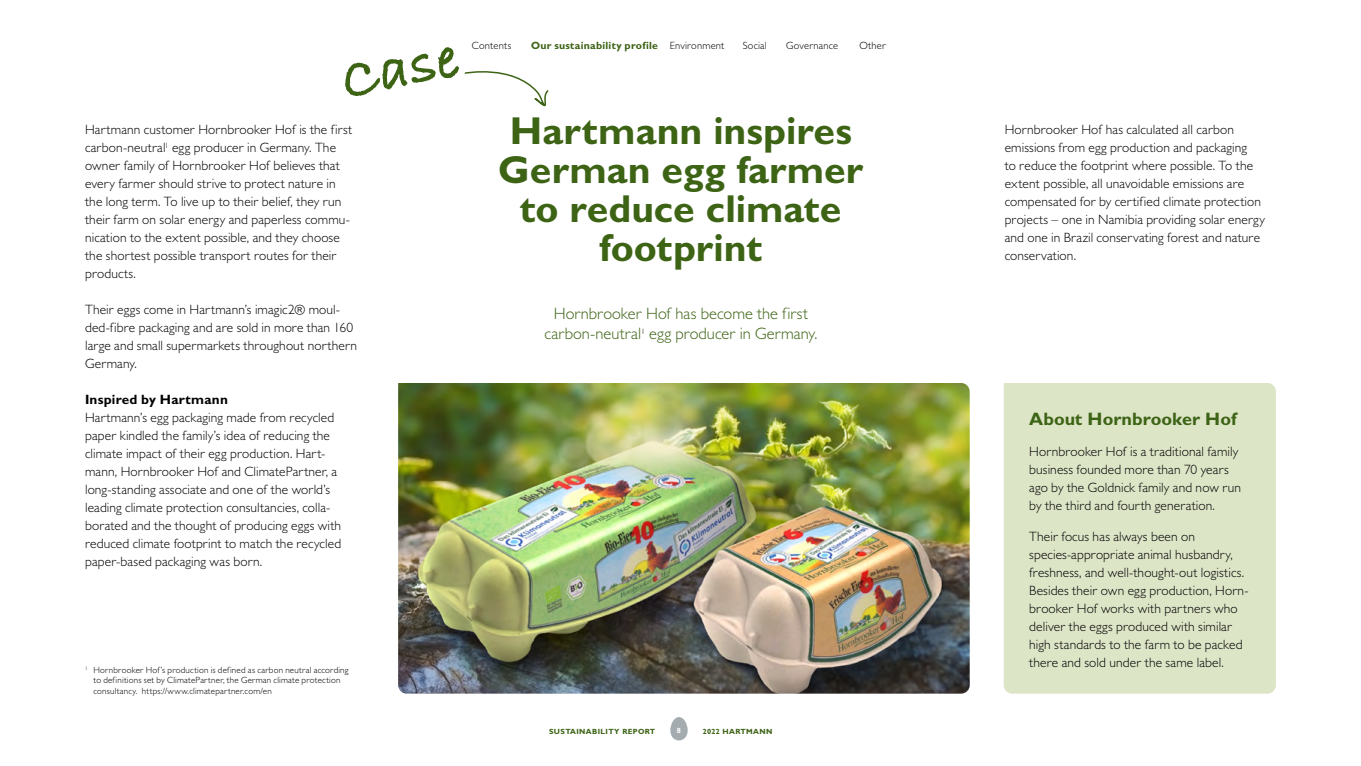
<style>
.page{position:relative;width:1361px;height:766px;background:#fff}
.page>*{position:absolute;margin:0;border:0;box-sizing:border-box;transform-origin:0 0}
.t1{font:700 60px "Bradley Hand ITC Std";color:#3d6315}
.t2{font:700 39px/39px "Gill Sans MT Std";color:#3d6315;text-align:center}
.t3{font:700 18px "Gill Sans MT Std";color:#3d6315}
.t4{font:300 16.5px/19.5px "Gill Sans MT Std";letter-spacing:.005em;color:#3d6315;text-align:center}
.t5{font:300 13.5px/18px "Gill Sans MT Std";letter-spacing:.01em;color:#000}
.t6{font:700 13.5px "Gill Sans MT Std";letter-spacing:.015em;color:#000}
.t7{font:700 10.5px "Gill Sans MT Std";letter-spacing:.025em;color:#3d6315}
.t8{font:300 10.5px "Gill Sans MT Std";letter-spacing:.02em;color:#000}
.t9{font:300 9px/10.5px "Gill Sans MT Std";letter-spacing:.025em;color:#000}
.t10{font:700 7.5px "Gill Sans MT Std";letter-spacing:.05em;color:#3d6315}
.t11{font:700 7.5px "Gill Sans MT Std";color:#fff}
.s1{font-weight:300;color:#000}
</style>
<div class="page">
<svg style="left:464px;top:71px;width:85px;height:36px"></svg>
<img style="left:398px;top:383px;width:571px;height:310px">
<svg style="left:1003px;top:383px;width:273px;height:310px;background:#dee6ca"></svg>
<svg style="left:670px;top:717px;width:17px;height:23px"></svg>
<h1 class="t1" style="left:334px;top:49px;width:120px;rotate:-13deg">Case</h1>
<p class="t5" style="left:85px;top:120px;width:269px">Hartmann customer Hornbrooker Hof is the first carbon-neutral<sup>1</sup> egg producer in Germany. The owner family of Hornbrooker Hof believes that every farmer should strive to protect nature in the long term. To live up to their belief, they run their farm on solar energy and paperless commu&shy;nication to the extent possible, and they choose the shortest possible transport routes for their products.</p>
<p class="t5" style="left:85px;top:300px;width:273px">Their eggs come in Hartmann’s imagic2® moul&shy;ded-fibre packaging and are sold in more than 160 large and small supermarkets throughout northern Germany.</p>
<p class="t6" style="left:85px;top:391px;width:144px">Inspired by Hartmann</p>
<p class="t5" style="left:85px;top:408px;width:258px">Hartmann’s egg packaging made from recycled paper kindled the family’s idea of reducing the climate impact of their egg production. Hart&shy;mann, Hornbrooker Hof and ClimatePartner, a long-standing associate and one of the world’s leading climate protection consultancies, colla&shy;borated and the thought of producing eggs with reduced climate footprint to match the recycled paper-based packaging was born.</p>
<p class="t8" style="left:472px;top:40px;width:41px">Contents</p>
<p class="t7" style="left:531px;top:39px;width:195px">Our sustainability profile <span class="s1">Environment</span></p>
<p class="t8" style="left:743px;top:40px;width:25px">Social</p>
<p class="t8" style="left:786px;top:40px;width:53px">Governance</p>
<p class="t8" style="left:859px;top:40px;width:28px">Other</p>
<h2 class="t2" style="left:499px;top:110px;width:366px">Hartmann inspires<br>German egg farmer to reduce climate footprint</h2>
<p class="t4" style="left:544px;top:303px;width:274px">Hornbrooker Hof has become the first carbon-neutral<sup>1</sup> egg producer in Germany.</p>
<p class="t9" style="left:94px;top:664px;width:256px;text-indent:-9px"><sup>1</sup> Hornbrooker Hof’s production is defined as carbon neutral according to definitions set by ClimatePartner, the German climate protection consultancy. https://www.climatepartner.com/en</p>
<p class="t10" style="left:549px;top:726px;width:108px">SUSTAINABILITY REPORT</p>
<p class="t11" style="left:677px;top:725px;width:6px">8</p>
<p class="t10" style="left:703px;top:726px;width:71px">2022 HARTMANN</p>
<p class="t5" style="left:1004px;top:120px;width:262px">Hornbrooker Hof has calculated all carbon emissions from egg production and packaging<br>to reduce the footprint where possible. To the extent possible, all unavoidable emissions are compensated for by certified climate protection projects – one in Namibia providing solar energy and one in Brazil conservating forest and nature conservation.</p>
<h3 class="t3" style="left:1029px;top:408px;width:209px">About Hornbrooker Hof</h3>
<p class="t5" style="left:1029px;top:442px;width:213px">Hornbrooker Hof is a traditional family business founded more than 70 years ago by the Goldnick family and now run by the third and fourth generation.</p>
<p class="t5" style="left:1029px;top:527px;width:221px">Their focus has always been on species-appropriate animal husbandry, freshness, and well-thought-out logistics.<br>Besides their own egg production, Horn&shy;brooker Hof works with partners who deliver the eggs produced with similar high standards to the farm to be packed there and sold under the same label.</p>
</div>
